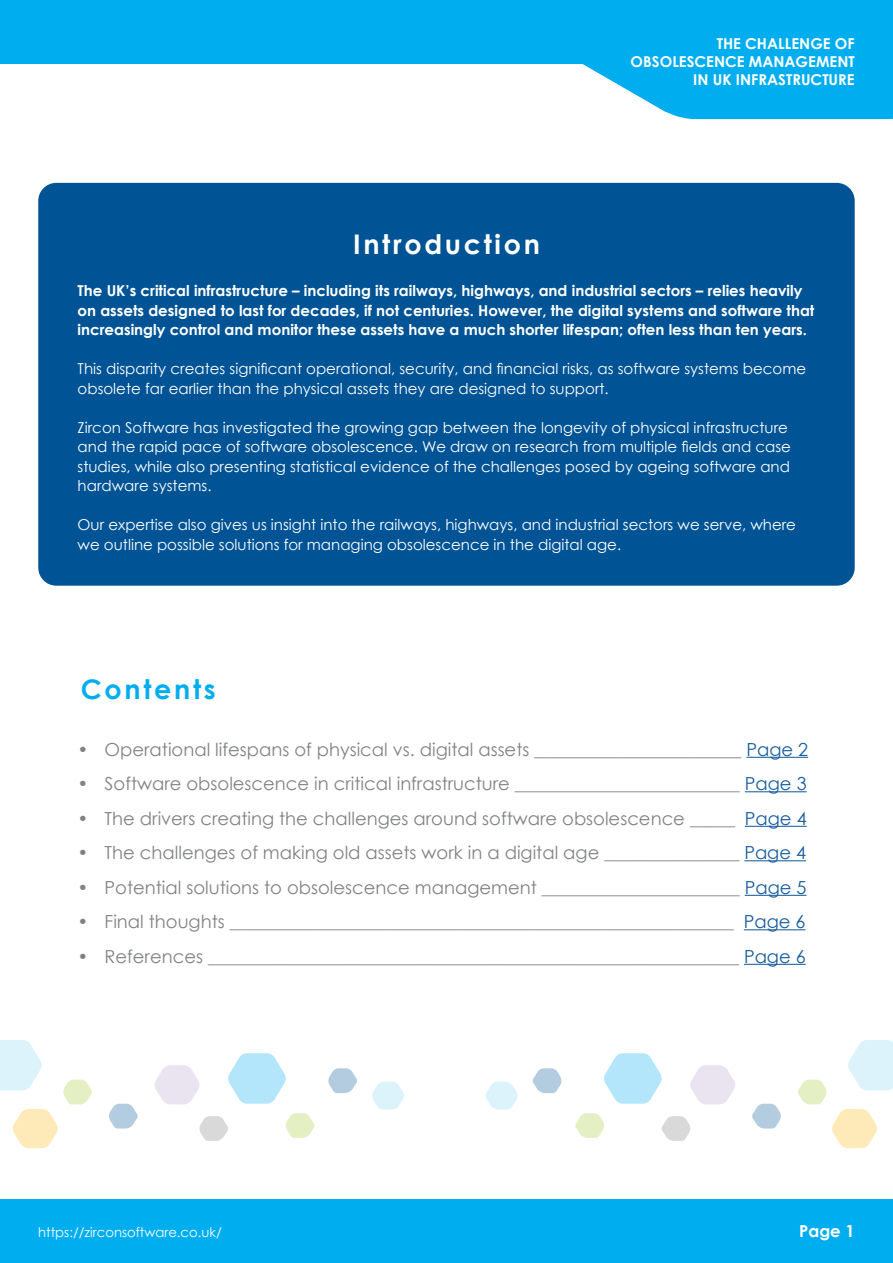
<style>
.page{position:relative;width:893px;height:1263px;background:#fff}
.page>*{position:absolute;margin:0;border:0;box-sizing:border-box;transform-origin:0 0}
.t1{font:700 27px "Century Gothic";letter-spacing:.1em;color:#fff}
.t2{font:700 27px "Century Gothic";letter-spacing:.1em;color:#00aeef}
.t3{font:18px "Century Gothic";color:#808285}
.t4{font:700 16.5px "Century Gothic";color:#fff}
.Paragraph_Style_1{font:15px/19.5px "Century Gothic";color:#fff}
.Paragraph_Style_1-2{font:700 15px/19.5px "Century Gothic";color:#fff}
.t5{font:13.2px "Century Gothic";color:#fff}
.s1{color:#175d9e}
</style>
<div class="page">
<svg style="left:0;top:0;width:893px;height:119px;fill:#00aeef"></svg>
<div style="left:38px;top:183px;width:817px;height:403px;background:#005495;border-radius:18px"></div>
<hr style="left:746px;top:757px;width:62px;height:1px;background:#175d9e">
<hr style="left:745px;top:791px;width:62px;height:1px;background:#175d9e">
<hr style="left:745px;top:826px;width:62px;height:1px;background:#175d9e">
<hr style="left:744px;top:860px;width:62px;height:1px;background:#175d9e">
<hr style="left:745px;top:895px;width:61px;height:1px;background:#175d9e">
<hr style="left:744px;top:929px;width:61px;height:1px;background:#175d9e">
<hr style="left:744px;top:964px;width:62px;height:1px;background:#175d9e">
<div style="left:0;top:1199px;width:893px;height:64px;background:#00aeef"></div>
<svg style="left:604px;top:1053px;width:58px;height:51px"></svg>
<svg style="left:661px;top:1116px;width:29px;height:25px"></svg>
<svg style="left:798px;top:1040px;width:95px;height:109px"></svg>
<svg style="left:752px;top:1103px;width:29px;height:26px"></svg>
<svg style="left:690px;top:1065px;width:45px;height:40px"></svg>
<svg style="left:575px;top:1113px;width:29px;height:25px"></svg>
<svg style="left:486px;top:1082px;width:32px;height:28px"></svg>
<svg style="left:532px;top:1068px;width:30px;height:26px"></svg>
<svg style="left:228px;top:1053px;width:58px;height:51px"></svg>
<svg style="left:199px;top:1116px;width:29px;height:25px"></svg>
<svg style="left:0;top:1040px;width:92px;height:109px"></svg>
<svg style="left:109px;top:1103px;width:29px;height:26px"></svg>
<svg style="left:155px;top:1065px;width:45px;height:40px"></svg>
<svg style="left:285px;top:1113px;width:30px;height:25px"></svg>
<svg style="left:372px;top:1082px;width:32px;height:28px"></svg>
<svg style="left:328px;top:1068px;width:29px;height:26px"></svg>
<p class="t1" style="left:353px;top:223px;width:188px">Introduction</p>
<p class="Paragraph_Style_1-2" style="left:717px;top:33px;width:139px">THE CHALLENGE OF</p>
<p class="Paragraph_Style_1-2" style="left:631px;top:51px;width:226px">OBSOLESCENCE MANAGEMENT</p>
<p class="Paragraph_Style_1-2" style="left:693px;top:69px;width:163px">IN UK INFRASTRUCTURE</p>
<p class="Paragraph_Style_1-2" style="left:78px;top:280px;width:738px">The UK’s critical infrastructure – including its railways, highways, and industrial sectors – relies heavily on assets designed to last for decades, if not centuries. However, the digital systems and software that increasingly control and monitor these assets have a much shorter lifespan; often less than ten years.</p>
<p class="Paragraph_Style_1" style="left:78px;top:359px;width:730px">This disparity creates significant operational, security, and financial risks, as software systems become obsolete far earlier than the physical assets they are designed to support.</p>
<p class="Paragraph_Style_1" style="left:78px;top:417px;width:715px">Zircon Software has investigated the growing gap between the longevity of physical infrastructure and the rapid pace of software obsolescence. We draw on research from multiple fields and case studies, while also presenting statistical evidence of the challenges posed by ageing software and hardware systems.</p>
<p class="Paragraph_Style_1" style="left:78px;top:515px;width:720px">Our expertise also gives us insight into the railways, highways, and industrial sectors we serve, where we outline possible solutions for managing obsolescence in the digital age.</p>
<p class="t2" style="left:81px;top:668px;width:136px">Contents</p>
<p class="t3" style="left:78px;top:736px;width:732px">• Operational lifespans of physical vs. digital assets _______________________ <span class="s1">Page 2</span></p>
<p class="t3" style="left:78px;top:771px;width:730px">• Software obsolescence in critical infrastructure _________________________ <span class="s1">Page 3</span></p>
<p class="t3" style="left:78px;top:805px;width:730px">• The drivers creating the challenges around software obsolescence _____ <span class="s1">Page 4</span></p>
<p class="t3" style="left:78px;top:840px;width:730px">• The challenges of making old assets work in a digital age _______________ <span class="s1">Page 4</span></p>
<p class="t3" style="left:78px;top:874px;width:730px">• Potential solutions to obsolescence management ______________________ <span class="s1">Page 5</span></p>
<p class="t3" style="left:78px;top:909px;width:729px">• Final thoughts ________________________________________________________ <span class="s1">Page 6</span></p>
<p class="t3" style="left:78px;top:943px;width:730px">• References ___________________________________________________________ <span class="s1">Page 6</span></p>
<p class="t5" style="left:38px;top:1222px;width:185px">https://zirconsoftware.co.uk/</p>
<p class="t4" style="left:799px;top:1218px;width:57px">Page 1</p>
</div>
